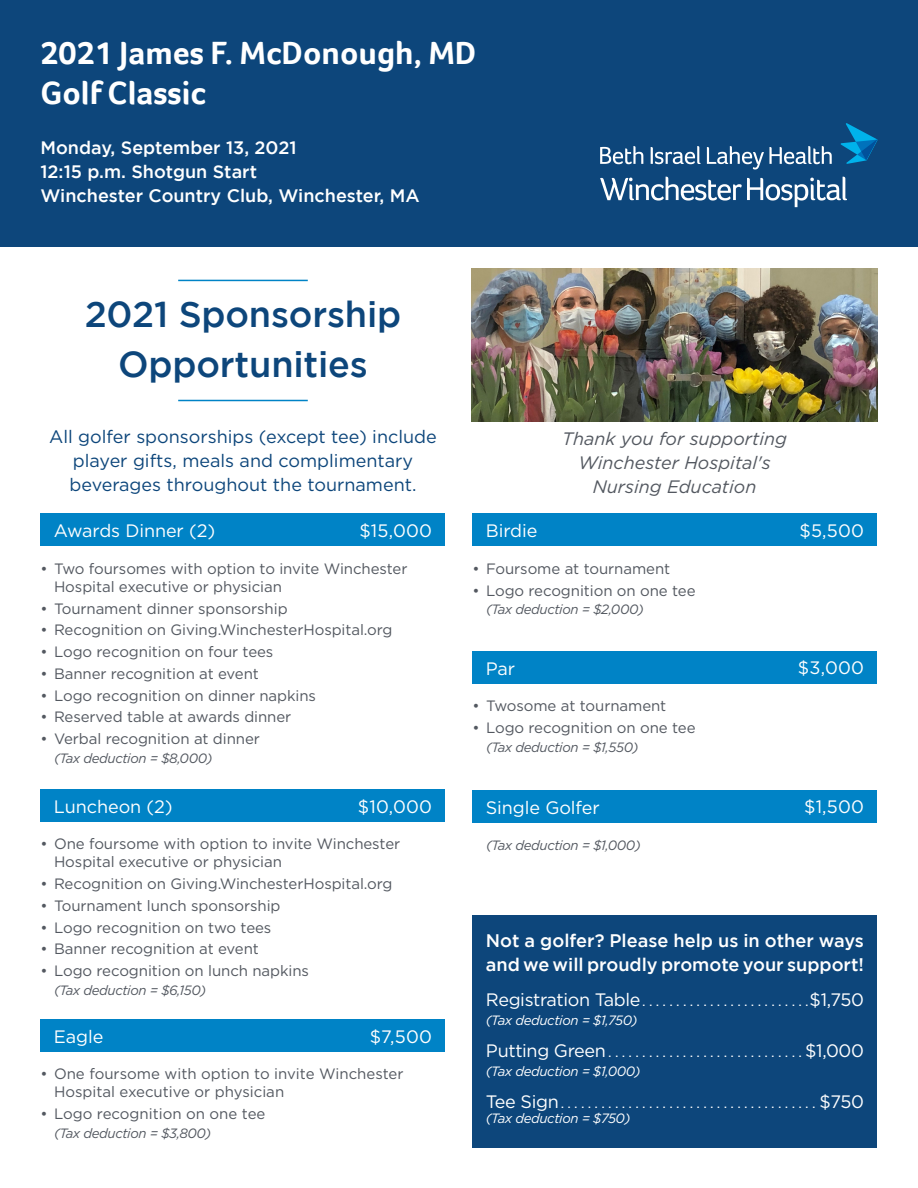
<style>
.page{position:relative;width:918px;height:1188px;background:#fff}
.page>*{position:absolute;margin:0;border:0;box-sizing:border-box;transform-origin:0 0}
.t1{font:36px "Gotham HTF Medium 2";letter-spacing:-.005em;color:#0d467b}
.t2{font:700 33px "Foco";color:#fff}
.t3{font:18.15px/24px "Gotham HTF Medium 2";color:#fff}
.t4{font:18px/24px "Gotham";color:#0d467b;text-align:center}
.t5{font:18px "Gotham";letter-spacing:-.005em;color:#fff}
.t6{font:18px "Gotham HTF Medium 2";color:#fff}
.bullet_text{font:italic 18px "Gotham";color:#535860}
.t7{font:15px/18px "Gotham";letter-spacing:-.005em;color:#535860}
.Intro_Copy{font:15px "Fedra Sans Pro";color:#fff}
.Bullets{font:italic 13.5px "Gotham";letter-spacing:-.03em;color:#535860}
.Bullets-2{font:italic 13.5px "Gotham";letter-spacing:-.03em;color:#fff}
.s1{font-family:"Gotham";font-size:18px}
</style>
<div class="page">
<div style="left:0;top:0;width:918px;height:246px;background:#0d467b"></div>
<img style="left:472px;top:268px;width:406px;height:154px">
<div style="left:40px;top:1019px;width:406px;height:33px;background:#0083c6"></div>
<div style="left:472px;top:514px;width:406px;height:32px;background:#0083c6"></div>
<div style="left:472px;top:651px;width:406px;height:33px;background:#0083c6"></div>
<div style="left:472px;top:790px;width:406px;height:32px;background:#0083c6"></div>
<div style="left:40px;top:514px;width:406px;height:32px;background:#0083c6"></div>
<div style="left:472px;top:915px;width:406px;height:233px;background:#0d467b"></div>
<div style="left:40px;top:789px;width:406px;height:33px;background:#0083c6"></div>
<svg style="left:600px;top:177px;width:247px;height:30px"></svg>
<svg style="left:600px;top:146px;width:43px;height:18px"></svg>
<svg style="left:651px;top:146px;width:50px;height:18px"></svg>
<svg style="left:707px;top:146px;width:125px;height:23px"></svg>
<svg style="left:840px;top:123px;width:38px;height:41px"></svg>
<hr style="left:178px;top:400px;width:130px;height:1px;background:#0083c6">
<hr style="left:178px;top:280px;width:130px;height:1px;background:#0083c6">
<p class="t2" style="left:40px;top:31px;width:437px">2021 James F. McDonough, MD</p>
<p class="t2" style="left:40px;top:71px;width:167px">Golf Classic</p>
<p class="t6" style="left:40px;top:137px;width:258px">Monday, September 13, 2021</p>
<p class="t6" style="left:40px;top:161px;width:218px">12:15 p.m. Shotgun Start</p>
<p class="t6" style="left:40px;top:185px;width:381px">Winchester Country Club, Winchester, MA</p>
<p class="t1" style="left:85px;top:294px;width:318px">2021 Sponsorship</p>
<p class="t1" style="left:118px;top:344px;width:251px">Opportunities</p>
<p class="t4" style="left:49px;top:424px;width:389px">All golfer sponsorships (except tee) include player gifts, meals and complimentary beverages throughout the tournament.</p>
<p class="t5" style="left:54px;top:521px;width:163px">Awards Dinner (2)</p>
<p class="t5" style="left:359px;top:521px;width:74px">$15,000</p>
<p class="t7" style="left:54px;top:559px;width:355px;text-indent:-14px">• Two foursomes with option to invite Winchester<br>Hospital executive or physician</p>
<p class="t7" style="left:40px;top:599px;width:249px">• Tournament dinner sponsorship</p>
<p class="t7" style="left:40px;top:621px;width:354px">• Recognition on Giving.WinchesterHospital.org</p>
<p class="t7" style="left:40px;top:643px;width:234px">• Logo recognition on four tees</p>
<p class="t7" style="left:40px;top:664px;width:220px">• Banner recognition at event</p>
<p class="t7" style="left:40px;top:686px;width:277px">• Logo recognition on dinner napkins</p>
<p class="t7" style="left:40px;top:708px;width:252px">• Reserved table at awards dinner</p>
<p class="t7" style="left:40px;top:730px;width:221px">• Verbal recognition at dinner</p>
<p class="Bullets" style="left:54px;top:751px;width:160px">(Tax deduction = $8,000)</p>
<p class="t5" style="left:54px;top:796px;width:120px">Luncheon (2)</p>
<p class="t5" style="left:358px;top:796px;width:76px">$10,000</p>
<p class="t7" style="left:54px;top:835px;width:348px;text-indent:-14px">• One foursome with option to invite Winchester<br>Hospital executive or physician</p>
<p class="t7" style="left:40px;top:875px;width:354px">• Recognition on Giving.WinchesterHospital.org</p>
<p class="t7" style="left:40px;top:896px;width:242px">• Tournament lunch sponsorship</p>
<p class="t7" style="left:40px;top:918px;width:232px">• Logo recognition on two tees</p>
<p class="t7" style="left:40px;top:940px;width:220px">• Banner recognition at event</p>
<p class="t7" style="left:40px;top:962px;width:270px">• Logo recognition on lunch napkins</p>
<p class="Bullets" style="left:54px;top:983px;width:154px">(Tax deduction = $6,150)</p>
<p class="t5" style="left:54px;top:1027px;width:51px">Eagle</p>
<p class="t5" style="left:370px;top:1027px;width:64px">$7,500</p>
<p class="t7" style="left:54px;top:1065px;width:351px;text-indent:-14px">• One foursome with option to invite Winchester<br>Hospital executive or physician</p>
<p class="t7" style="left:40px;top:1105px;width:227px">• Logo recognition on one tee</p>
<p class="Bullets" style="left:54px;top:1126px;width:159px">(Tax deduction = $3,800)</p>
<p class="bullet_text" style="left:562px;top:429px;width:226px">Thank you for supporting</p>
<p class="bullet_text" style="left:579px;top:453px;width:194px">Winchester Hospital's</p>
<p class="bullet_text" style="left:593px;top:477px;width:165px">Nursing Education</p>
<p class="t5" style="left:486px;top:521px;width:53px">Birdie</p>
<p class="t5" style="left:799px;top:521px;width:66px">$5,500</p>
<p class="t7" style="left:472px;top:559px;width:199px">• Foursome at tournament</p>
<p class="t7" style="left:472px;top:581px;width:225px">• Logo recognition on one tee</p>
<p class="Bullets" style="left:486px;top:602px;width:159px">(Tax deduction = $2,000)</p>
<p class="t5" style="left:486px;top:658px;width:31px">Par</p>
<p class="t5" style="left:798px;top:658px;width:68px">$3,000</p>
<p class="t7" style="left:472px;top:697px;width:195px">• Twosome at tournament</p>
<p class="t7" style="left:472px;top:718px;width:225px">• Logo recognition on one tee</p>
<p class="Bullets" style="left:486px;top:739px;width:154px">(Tax deduction = $1,550)</p>
<p class="t5" style="left:486px;top:798px;width:115px">Single Golfer</p>
<p class="t5" style="left:804px;top:797px;width:61px">$1,500</p>
<p class="Bullets" style="left:486px;top:837px;width:156px">(Tax deduction = $1,000)</p>
<p class="t3" style="left:486px;top:929px;width:380px">Not a golfer? Please help us in other ways and we will proudly promote your support!</p>
<p class="Intro_Copy" style="left:486px;top:990px;width:380px"><span class="s1">Registration Table</span> . . . . . . . . . . . . . . . . . . . . . . . . <span class="s1">$1,750</span></p>
<p class="Bullets-2" style="left:486px;top:1013px;width:153px">(Tax deduction = $1,750)</p>
<p class="Intro_Copy" style="left:486px;top:1041px;width:380px"><span class="s1">Putting Green</span> . . . . . . . . . . . . . . . . . . . . . . . . . . . . . <span class="s1">$1,000</span></p>
<p class="Bullets-2" style="left:486px;top:1064px;width:156px">(Tax deduction = $1,000)</p>
<p class="Intro_Copy" style="left:486px;top:1092px;width:380px"><span class="s1">Tee Sign</span> . . . . . . . . . . . . . . . . . . . . . . . . . . . . . . . . . . . . . . <span class="s1">$750</span></p>
<p class="Bullets-2" style="left:486px;top:1111px;width:146px">(Tax deduction = $750)</p>
</div>
